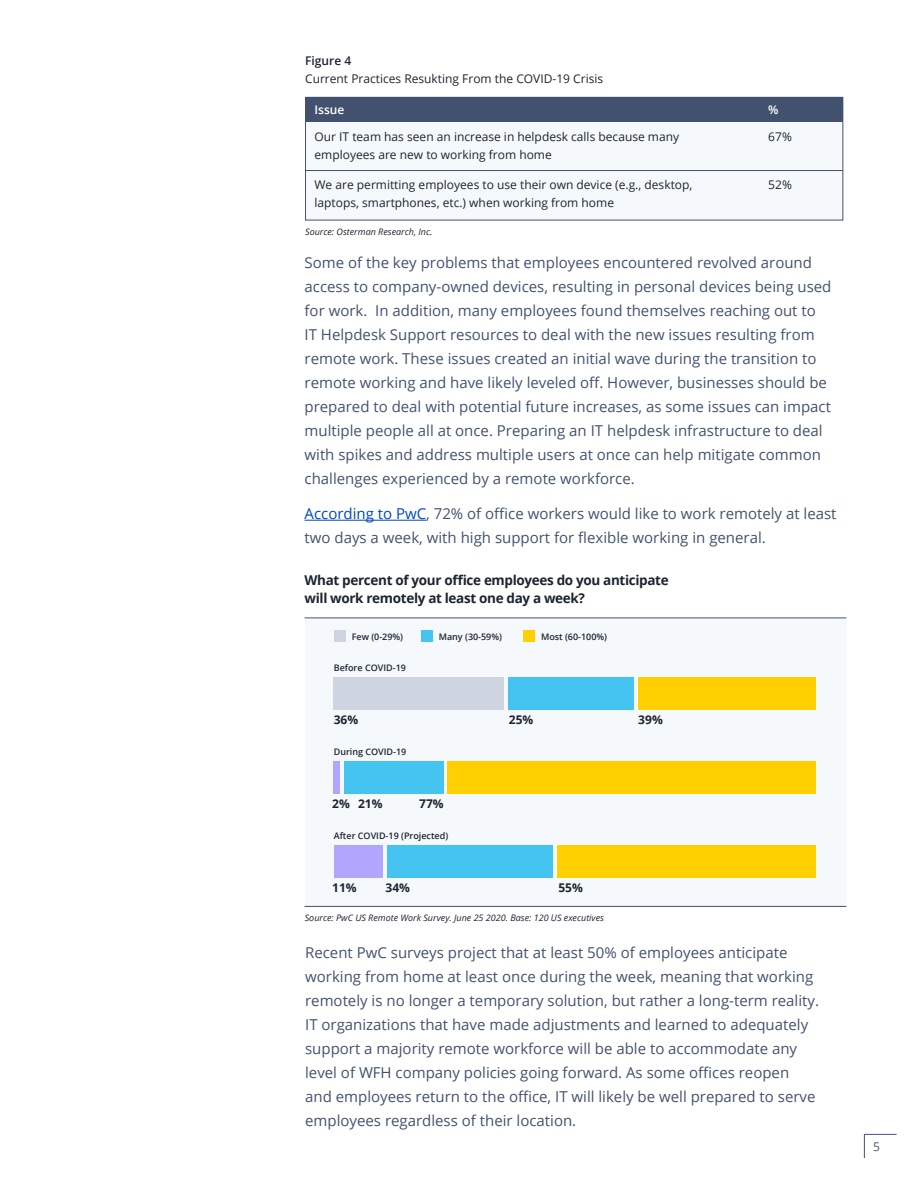
<style>
.page{position:relative;width:918px;height:1188px;background:#fff}
.page>*{position:absolute;margin:0;border:0;box-sizing:border-box;transform-origin:0 0}
.t1{font:15px/24px "Open Sans";color:#42526e}
.t2{font:700 13.5px/18px "Open Sans";letter-spacing:-.025em;color:#1d2431}
.t3{font:12px/18px "Open Sans";color:#1d2431}
.t4{font:700 12px "Open Sans";color:#1d2431}
.t5{font:600 12px "Open Sans";color:#1d2431}
.t6{font:600 12px "Open Sans";color:#fff}
.t7{font:12px "Open Sans";color:#42526e}
.t8{font:italic 9px "Open Sans";color:#1d2431}
.t9{font:600 9px "Open Sans";color:#1d2431}
.s1{color:#0047bb}
</style>
<div class="page">
<svg style="left:864px;top:1135px;width:1px;height:23px"></svg>
<hr style="left:864px;top:1134px;width:33px;height:1px;background:#42526e">
<hr style="left:305px;top:520px;width:121px;height:1px;background:#0047bb">
<div style="left:305px;top:97px;width:538px;height:123px;background:#f6f9fc"></div>
<div style="left:306px;top:97px;width:537px;height:24px;background:#42526e"></div>
<hr style="left:306px;top:121px;width:537px;height:1px;background:#42526e">
<hr style="left:306px;top:170px;width:537px;height:1px;background:#42526e">
<div style="left:305px;top:619px;width:542px;height:287px;background:#f6f9fc"></div>
<div style="left:334px;top:677px;width:170px;height:33px;background:#ced5e1"></div>
<div style="left:508px;top:677px;width:126px;height:33px;background:#45c4f2"></div>
<div style="left:639px;top:677px;width:177px;height:33px;background:#ffcf00"></div>
<div style="left:334px;top:761px;width:6px;height:33px;background:#b0a6fd"></div>
<div style="left:344px;top:761px;width:99px;height:33px;background:#45c4f2"></div>
<div style="left:447px;top:761px;width:369px;height:33px;background:#ffcf00"></div>
<div style="left:334px;top:845px;width:48px;height:33px;background:#b0a6fd"></div>
<div style="left:387px;top:845px;width:166px;height:33px;background:#45c4f2"></div>
<div style="left:557px;top:845px;width:259px;height:33px;background:#ffcf00"></div>
<div style="left:334px;top:630px;width:12px;height:12px;background:#ced5e1"></div>
<div style="left:421px;top:630px;width:12px;height:12px;background:#45c4f2"></div>
<div style="left:523px;top:630px;width:12px;height:12px;background:#ffcf00"></div>
<hr style="left:305px;top:618px;width:541px;height:1px;background:#42526e">
<hr style="left:305px;top:906px;width:541px;height:1px;background:#42526e">
<p class="t5" style="left:305px;top:56px;width:48px">Figure 4</p>
<p class="t3" style="left:305px;top:70px;width:300px">Current Practices Resukting From the COVID-19 Crisis</p>
<p class="t6" style="left:315px;top:105px;width:31px">Issue</p>
<p class="t3" style="left:315px;top:127px;width:366px">Our IT team has seen an increase in helpdesk calls because many employees are new to working from home</p>
<p class="t3" style="left:315px;top:175px;width:379px">We are permitting employees to use their own device (e.g., desktop, laptops, smartphones, etc.) when working from home</p>
<p class="t8" style="left:305px;top:228px;width:129px">Source: Osterman Research, Inc.</p>
<p class="t6" style="left:768px;top:105px;width:12px">%</p>
<p class="t3" style="left:768px;top:127px;width:25px">67%</p>
<p class="t3" style="left:768px;top:175px;width:25px">52%</p>
<p class="t1" style="left:305px;top:250px;width:528px">Some of the key problems that employees encountered revolved around access to company-owned devices, resulting in personal devices being used for work. In addition, many employees found themselves reaching out to IT Helpdesk Support resources to deal with the new issues resulting from remote work. These issues created an initial wave during the transition to remote working and have likely leveled off. However, businesses should be prepared to deal with potential future increases, as some issues can impact multiple people all at once. Preparing an IT helpdesk infrastructure to deal with spikes and address multiple users at once can help mitigate common challenges experienced by a remote workforce.</p>
<p class="t1" style="left:305px;top:501px;width:534px"><span class="s1">According to PwC</span>, 72% of office workers would like to work remotely at least two days a week, with high support for flexible working in general.</p>
<p class="t2" style="left:305px;top:571px;width:366px">What percent of your office employees do you anticipate will work remotely at least one day a week?</p>
<p class="t9" style="left:352px;top:633px;width:53px">Few (0-29%)</p>
<p class="t9" style="left:334px;top:664px;width:74px">Before COVID-19</p>
<p class="t9" style="left:439px;top:633px;width:65px">Many (30-59%)</p>
<p class="t9" style="left:541px;top:633px;width:68px">Most (60-100%)</p>
<p class="t4" style="left:334px;top:715px;width:26px">36%</p>
<p class="t4" style="left:509px;top:715px;width:26px">25%</p>
<p class="t9" style="left:334px;top:748px;width:74px">During COVID-19</p>
<p class="t4" style="left:332px;top:799px;width:19px">2%</p>
<p class="t4" style="left:358px;top:799px;width:26px">21%</p>
<p class="t4" style="left:419px;top:799px;width:26px">77%</p>
<p class="t9" style="left:334px;top:832px;width:116px">After COVID-19 (Projected)</p>
<p class="t4" style="left:332px;top:883px;width:26px">11%</p>
<p class="t4" style="left:386px;top:883px;width:26px">34%</p>
<p class="t4" style="left:558px;top:883px;width:26px">55%</p>
<p class="t8" style="left:305px;top:914px;width:301px">Source: PwC US Remote Work Survey. June 25 2020. Base: 120 US executives</p>
<p class="t4" style="left:638px;top:715px;width:26px">39%</p>
<p class="t1" style="left:305px;top:940px;width:515px">Recent PwC surveys project that at least 50% of employees anticipate working from home at least once during the week, meaning that working remotely is no longer a temporary solution, but rather a long-term reality.<br>IT organizations that have made adjustments and learned to adequately support a majority remote workforce will be able to accommodate any level of WFH company policies going forward. As some offices reopen and employees return to the office, IT will likely be well prepared to serve employees regardless of their location.</p>
<p class="t7" style="left:873px;top:1138px;width:8px">5</p>
</div>
